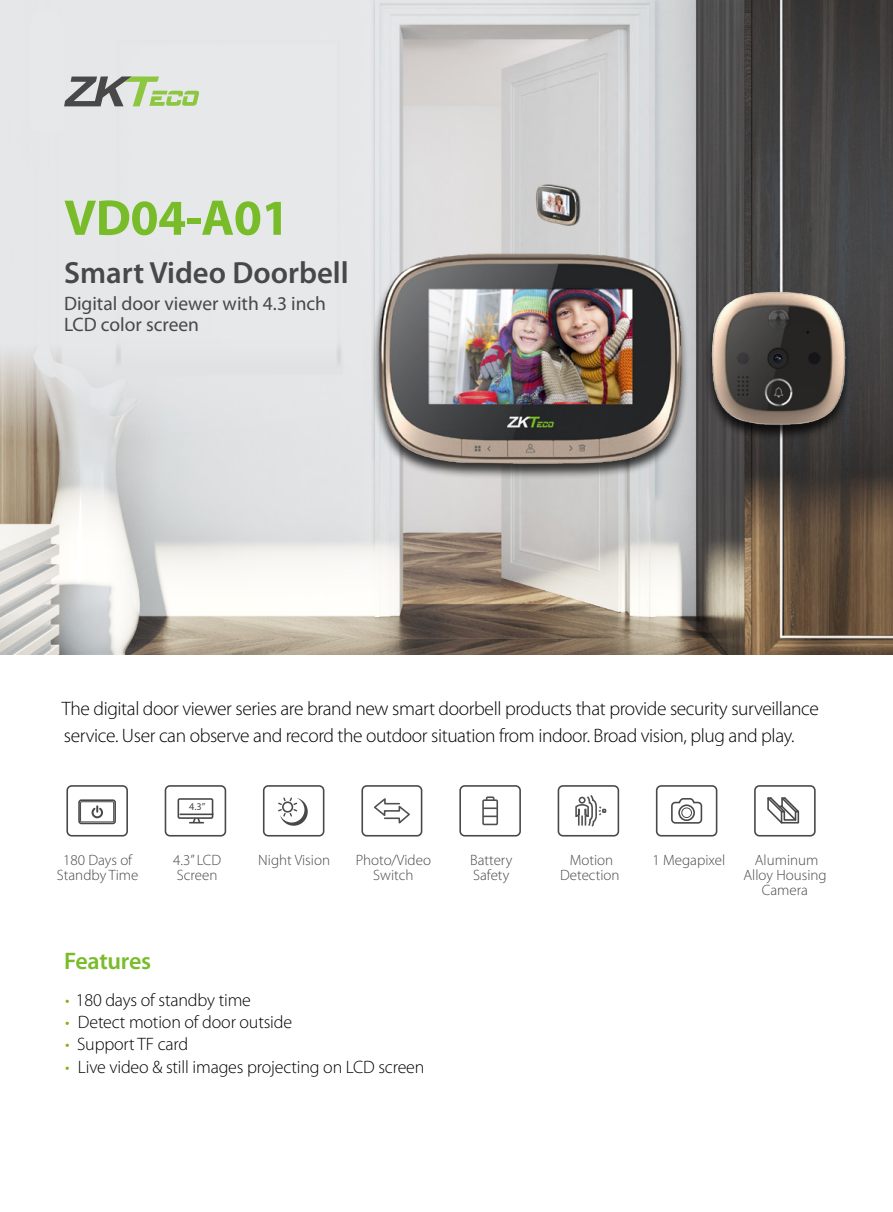
<style>
.page{position:relative;width:893px;height:1212px;background:#fff}
.page>*{position:absolute;margin:0;border:0;box-sizing:border-box;transform-origin:0 0}
.t1{font:700 50.55px "Myriad Pro";letter-spacing:-.01em;color:#79bc29}
.t2{font:600 30.75px "Myriad Pro";color:#484848}
.t3{font:600 24px "Myriad Pro";letter-spacing:-.01em;color:#79bc29}
.t4{font:300 19.5px/27px "Myriad Pro";letter-spacing:-.02em;color:#000}
.t5{font:19.5px/21px "Myriad Pro";color:#484848}
.t6{font:300 18px "Myriad Pro";letter-spacing:-.01em;color:#000}
.t7{font:300 15px/15px "Myriad Pro";color:#484848;text-align:center}
.t8{font:10.2px "Myriad Pro";color:#484849}
.s1{color:#82b21a}
</style>
<div class="page">
<img style="left:0;top:0;width:893px;height:655px">
<div style="left:537px;top:184px;width:44px;height:42px;background:#000;opacity:.75"></div>
<img style="left:534px;top:183px;width:45px;height:46px">
<div style="left:371px;top:254px;width:482px;height:225px;background:#000;opacity:.77"></div>
<img style="left:371px;top:245px;width:484px;height:229px">
<svg style="left:374px;top:798px;width:36px;height:26px"></svg>
<div style="left:361px;top:785px;width:61px;height:51px;border:2px solid #484849;border-radius:5px"></div>
<div style="left:178px;top:798px;width:35px;height:21px;border:2px solid #484849"></div>
<hr style="left:180px;top:813px;width:33px;height:2px;background:#484849">
<svg style="left:190px;top:816px;width:13px;height:8px"></svg>
<div style="left:165px;top:785px;width:61px;height:51px;border:2px solid #484849;border-radius:5px"></div>
<div style="left:263px;top:785px;width:61px;height:51px;border:2px solid #484849;border-radius:5px"></div>
<svg style="left:278px;top:797px;width:30px;height:29px"></svg>
<div style="left:754px;top:785px;width:62px;height:51px;border:2px solid #484849;border-radius:5px"></div>
<svg style="left:767px;top:797px;width:33px;height:27px"></svg>
<div style="left:656px;top:785px;width:61px;height:51px;border:2px solid #484849;border-radius:5px"></div>
<svg style="left:671px;top:798px;width:32px;height:26px"></svg>
<svg style="left:575px;top:795px;width:31px;height:32px"></svg>
<div style="left:558px;top:785px;width:61px;height:51px;border:2px solid #484849;border-radius:5px"></div>
<div style="left:459px;top:785px;width:62px;height:51px;border:2px solid #484849;border-radius:5px"></div>
<div style="left:482px;top:799px;width:16px;height:26px;border:2px solid #514f50"></div>
<svg style="left:483px;top:796px;width:14px;height:13px"></svg>
<svg style="left:483px;top:815px;width:14px;height:2px"></svg>
<div style="left:66px;top:785px;width:62px;height:51px;border:2px solid #484849;border-radius:5px"></div>
<svg style="left:92px;top:805px;width:11px;height:13px"></svg>
<div style="left:78px;top:799px;width:38px;height:25px;border:2px solid #484849;border-radius:2px"></div>
<div style="left:80px;top:801px;width:34px;height:21px;border:1px solid #484849"></div>
<div style="left:0;top:0;width:362px;height:463px;background:#e7e8ea"></div>
<svg style="left:64px;top:76px;width:135px;height:30px"></svg>
<div style="left:115px;top:339px;width:228px;height:36px;background:#e1e2e4"></div>
<h1 class="t1" style="left:64px;top:185px;width:227px">VD04-A01</h1>
<h2 class="t2" style="left:64px;top:253px;width:286px">Smart Video Doorbell</h2>
<p class="t5" style="left:64px;top:292px;width:264px">Digital door viewer with 4.3 inch<br>LCD color screen</p>
<p class="t4" style="left:62px;top:695px;width:758px">The digital door viewer series are brand new smart doorbell products that provide security surveillance service. User can observe and record the outdoor situation from indoor. Broad vision, plug and play.</p>
<p class="t8" style="left:189px;top:800px;width:18px">4.3”</p>
<p class="t7" style="left:57px;top:853px;width:83px">180 Days of<br>Standby Time</p>
<p class="t7" style="left:470px;top:853px;width:44px;text-align:left">Battery<br>Safety</p>
<p class="t7" style="left:173px;top:853px;width:49px;text-align:left">4.3” LCD<br>Screen</p>
<p class="t7" style="left:258px;top:853px;width:73px">Night Vision</p>
<p class="t7" style="left:560px;top:853px;width:61px">Motion<br>Detection</p>
<p class="t7" style="left:743px;top:853px;width:85px">Aluminum<br>Alloy Housing<br>Camera</p>
<p class="t7" style="left:356px;top:853px;width:77px">Photo/Video<br>Switch</p>
<p class="t7" style="left:652px;top:853px;width:74px">1 Megapixel</p>
<p class="t3" style="left:64px;top:946px;width:89px">Features</p>
<p class="t6" style="left:65px;top:989px;width:187px"><span class="s1">•</span> 180 days of standby time</p>
<p class="t6" style="left:65px;top:1011px;width:228px"><span class="s1">•</span> Detect motion of door outside</p>
<p class="t6" style="left:65px;top:1033px;width:124px"><span class="s1">•</span> Support TF card</p>
<p class="t6" style="left:65px;top:1056px;width:361px"><span class="s1">•</span> Live video &amp; still images projecting on LCD screen</p>
</div>
